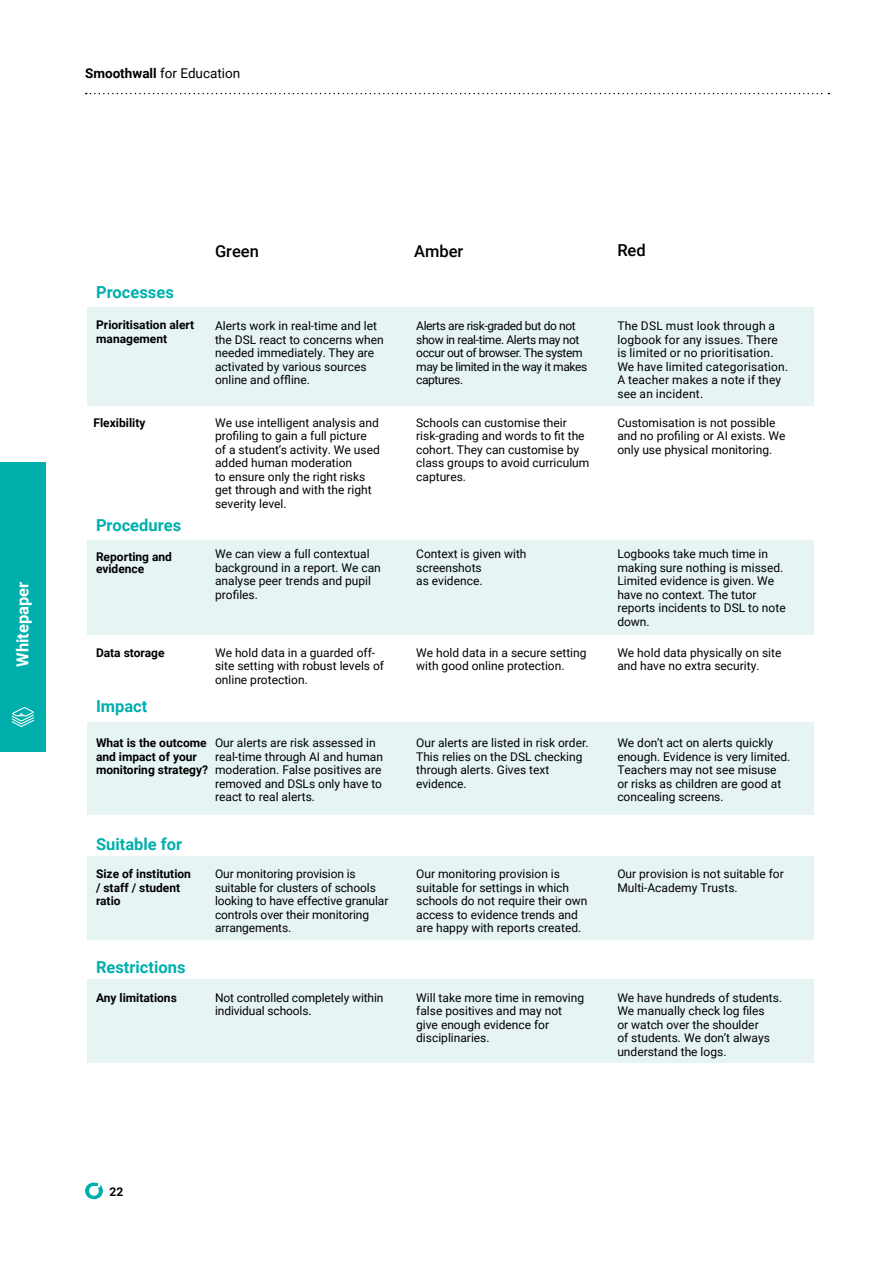
<style>
.page{position:relative;width:893px;height:1263px;background:#fff}
.page>*{position:absolute;margin:0;border:0;box-sizing:border-box;transform-origin:0 0}
.t1{font:700 16.5px "Roboto";color:#00afac}
.t2{font:500 16.5px "Roboto";color:#000}
.t3{font:700 16.5px "Roboto";color:#fff}
.t4{font:13.5px "Roboto";color:#000}
.t5{font:12px/13.5px "Roboto";color:#000}
.t6{font:700 12px/13.5px "Roboto";color:#000}
.t7{font:12px/13.5px "Roboto";letter-spacing:-.03em;color:#000}
.s1{font-weight:700}
</style>
<div class="page">
<div style="left:87px;top:540px;width:727px;height:94px;background:#e7f4f4"></div>
<div style="left:87px;top:722px;width:727px;height:93px;background:#e7f4f4"></div>
<div style="left:87px;top:856px;width:727px;height:84px;background:#e7f4f4"></div>
<div style="left:87px;top:979px;width:727px;height:84px;background:#e7f4f4"></div>
<div style="left:87px;top:308px;width:727px;height:98px;background:#e7f4f4"></div>
<svg style="left:85px;top:1182px;width:18px;height:17px"></svg>
<div style="left:0;top:463px;width:45px;height:289px;background:#00afac"></div>
<svg style="left:12px;top:707px;width:22px;height:20px"></svg>
<svg style="left:86px;top:93px;width:743px;height:1px"></svg>
<p class="t4" style="left:85px;top:67px;width:157px"><span class="s1">Smoothwall</span> for Education</p>
<h1 class="t3" style="left:16px;top:667px;width:86px;rotate:-90deg">Whitepaper</h1>
<h1 class="t1" style="left:96px;top:281px;width:79px">Processes</h1>
<p class="t6" style="left:96px;top:319px;width:100px">Prioritisation alert management</p>
<p class="t6" style="left:94px;top:416px;width:53px">Flexibility</p>
<h1 class="t1" style="left:96px;top:514px;width:87px">Procedures</h1>
<p class="t6" style="left:96px;top:552px;width:78px;line-height:12px">Reporting and evidence</p>
<p class="t6" style="left:96px;top:647px;width:70px">Data storage</p>
<h1 class="t1" style="left:96px;top:695px;width:53px">Impact</h1>
<h1 class="t2" style="left:215px;top:244px;width:45px">Green</h1>
<h1 class="t2" style="left:414px;top:244px;width:51px">Amber</h1>
<h1 class="t2" style="left:617px;top:243px;width:30px">Red</h1>
<p class="t5" style="left:215px;top:320px;width:170px">Alerts work in real-time and let the DSL react to concerns when needed immediately. They are activated by various sources online and of昀氀ine.</p>
<p class="t7" style="left:416px;top:320px;width:173px">Alerts are risk-graded but do not show in real-time. Alerts may not occur out of browser. The system may be limited in the way it makes captures.</p>
<p class="t5" style="left:617px;top:320px;width:172px">The DSL must look through a logbook for any issues. There is limited or no prioritisation.<br>We have limited categorisation.<br>A teacher makes a note if they see an incident.</p>
<p class="t5" style="left:215px;top:416px;width:166px">We use intelligent analysis and pro昀椀ling to gain a full picture of a student’s activity. We used added human moderation<br>to ensure only the right risks get through and with the right severity level.</p>
<p class="t5" style="left:416px;top:416px;width:175px">Schools can customise their risk-grading and words to 昀椀t the cohort. They can customise by class groups to avoid curriculum captures.</p>
<p class="t5" style="left:617px;top:416px;width:170px">Customisation is not possible and no pro昀椀ling or AI exists. We only use physical monitoring.</p>
<p class="t5" style="left:215px;top:548px;width:167px">We can view a full contextual background in a report. We can analyse peer trends and pupil pro昀椀les.</p>
<p class="t5" style="left:416px;top:548px;width:112px">Context is given with screenshots<br>as evidence.</p>
<p class="t5" style="left:617px;top:548px;width:170px">Logbooks take much time in making sure nothing is missed.<br>Limited evidence is given. We have no context. The tutor reports incidents to DSL to note down.</p>
<p class="t5" style="left:215px;top:646px;width:171px">We hold data in a guarded off&shy;site setting with robust levels of online protection.</p>
<p class="t5" style="left:416px;top:646px;width:172px">We hold data in a secure setting with good online protection.</p>
<p class="t5" style="left:617px;top:646px;width:166px">We hold data physically on site and have no extra security.</p>
<p class="t6" style="left:96px;top:736px;width:114px">What is the outcome and impact of your monitoring strategy?</p>
<p class="t5" style="left:215px;top:737px;width:169px">Our alerts are risk assessed in real-time through AI and human moderation. False positives are removed and DSLs only have to react to real alerts.</p>
<p class="t5" style="left:416px;top:737px;width:174px">Our alerts are listed in risk order.<br>This relies on the DSL checking through alerts. Gives text evidence.</p>
<p class="t5" style="left:617px;top:737px;width:175px">We don’t act on alerts quickly enough. Evidence is very limited.<br>Teachers may not see misuse or risks as children are good at concealing screens.</p>
<h1 class="t1" style="left:96px;top:838px;width:88px">Suitable for</h1>
<p class="t6" style="left:96px;top:868px;width:97px">Size of institution / staff / student ratio</p>
<h1 class="t1" style="left:96px;top:956px;width:91px">Restrictions</h1>
<p class="t6" style="left:96px;top:991px;width:82px">Any limitations</p>
<p class="t5" style="left:215px;top:868px;width:175px">Our monitoring provision is suitable for clusters of schools looking to have effective granular controls over their monitoring arrangements.</p>
<p class="t5" style="left:416px;top:868px;width:173px">Our monitoring provision is suitable for settings in which schools do not require their own access to evidence trends and are happy with reports created.</p>
<p class="t5" style="left:617px;top:868px;width:168px">Our provision is not suitable for<br>Multi-Academy Trusts.</p>
<p class="t5" style="left:215px;top:991px;width:170px">Not controlled completely within individual schools.</p>
<p class="t5" style="left:416px;top:991px;width:169px">Will take more time in removing false positives and may not give enough evidence for disciplinaries.</p>
<p class="t5" style="left:617px;top:991px;width:166px">We have hundreds of students.<br>We manually check log 昀椀les<br>or watch over the shoulder<br>of students. We don’t always understand the logs.</p>
<p class="t6" style="left:109px;top:1186px;width:15px">22</p>
</div>
